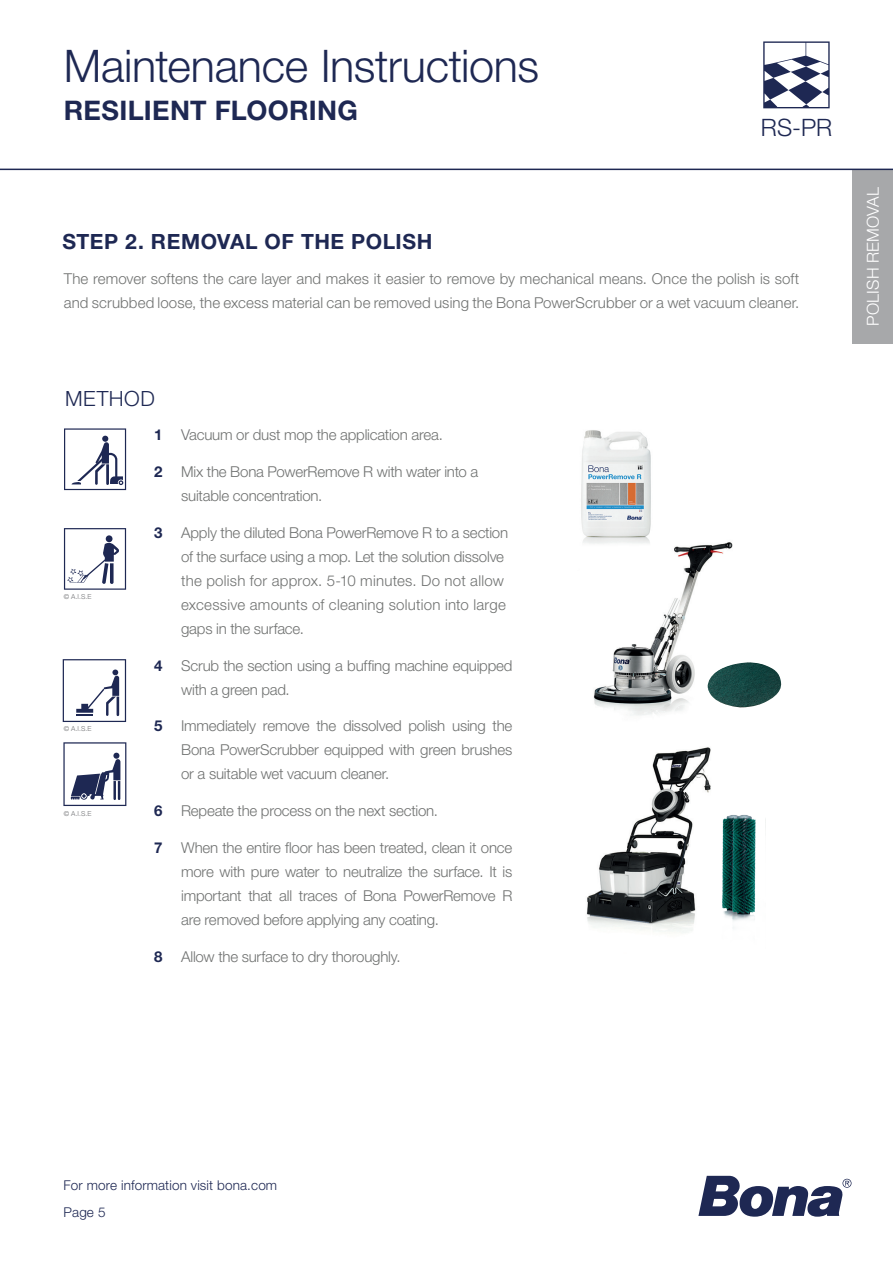
<style>
.page{position:relative;width:893px;height:1263px;background:#fff}
.page>*{position:absolute;margin:0;border:0;box-sizing:border-box;transform-origin:0 0}
.t1{font:300 45px "Helvetica Neue LT Std";letter-spacing:-.01em;color:#1e2853}
.t2{font:700 27px "Helvetica Neue LT Std";letter-spacing:.01em;color:#1e2853}
.t3{font:300 24px "Helvetica Neue LT Std";color:#1e2853}
.t4{font:700 21px "Helvetica Neue LT Std";letter-spacing:.025em;color:#1e2853}
.t5{font:300 21px "Helvetica Neue LT Std";letter-spacing:.025em;color:#1e2853}
.Headline_Kapitel{font:300 16.5px "Helvetica Neue LT Pro";letter-spacing:.01em;color:#fff}
.t6{font:300 15px/24px "Helvetica Neue LT Std";letter-spacing:-.01em;color:#707271}
.t7{font:300 13.5px "Helvetica Neue LT Std";letter-spacing:.01em;color:#1e2853}
.t8{font:300 6.9px "Helvetica Neue LT Std";color:#6c6d70}
.s1{font-weight:700;color:#1e2853}
.s2{color:#6c6d70}
</style>
<div class="page">
<svg style="left:698px;top:1176px;width:153px;height:41px"></svg>
<div style="left:853px;top:169px;width:40px;height:175px;background:#a7a8aa"></div>
<svg style="left:64px;top:528px;width:62px;height:62px"></svg>
<svg style="left:64px;top:428px;width:62px;height:62px"></svg>
<hr style="left:0;top:169px;width:893px;height:1px;background:#1e2853">
<img style="left:586px;top:747px;width:125px;height:186px">
<img style="left:593px;top:542px;width:140px;height:174px">
<svg style="left:63px;top:742px;width:63px;height:64px"></svg>
<svg style="left:63px;top:659px;width:63px;height:63px"></svg>
<svg style="left:763px;top:41px;width:67px;height:67px"></svg>
<img style="left:722px;top:815px;width:34px;height:113px">
<img style="left:708px;top:662px;width:73px;height:45px">
<img style="left:581px;top:430px;width:72px;height:141px">
<p class="t1" style="left:64px;top:39px;width:477px">Maintenance Instructions</p>
<p class="t2" style="left:64px;top:93px;width:296px">RESILIENT FLOORING</p>
<p class="t4" style="left:62px;top:228px;width:372px">STEP 2. REMOVAL OF THE POLISH</p>
<p class="t3" style="left:761px;top:113px;width:73px">RS-PR</p>
<p class="t6" style="left:64px;top:266px;width:737px">The remover softens the care layer and makes it easier to remove by mechanical means. Once the polish is soft and scrubbed loose, the excess material can be removed using the Bona PowerScrubber or a wet vacuum cleaner.</p>
<p class="t5" style="left:65px;top:386px;width:91px">METHOD</p>
<p class="t8" style="left:64px;top:592px;width:29px">© A.I.S.E</p>
<p class="t8" style="left:64px;top:724px;width:29px">© A.I.S.E</p>
<p class="t8" style="left:64px;top:809px;width:29px">© A.I.S.E</p>
<p class="t6" style="left:154px;top:423px;width:290px"><span class="s1">1</span> <span class="s2">V</span>acuum or dust mop the application area.</p>
<p class="t6" style="left:181px;top:459px;width:299px;text-indent:-27px"><span class="s1">2</span> Mix the Bona PowerRemove R with water into a suitable concentration.</p>
<p class="t6" style="left:181px;top:520px;width:329px;text-indent:-27px"><span class="s1">3</span> Apply the diluted Bona PowerRemove R to a section of the surface using a mop. Let the solution dissolve the polish for approx. 5-10 minutes. Do not allow excessive amounts of cleaning solution into large gaps in the surface.</p>
<p class="t6" style="left:181px;top:653px;width:333px;text-indent:-27px"><span class="s1">4</span> Scrub the section using a buffing machine equipped with a green pad.</p>
<p class="t6" style="left:181px;top:714px;width:333px;text-align:justify;text-indent:-27px"><span class="s1">5</span> Immediately remove the dissolved polish using the Bona PowerScrubber equipped with green brushes or a suitable wet vacuum cleaner.</p>
<p class="t6" style="left:154px;top:798px;width:285px"><span class="s1">6</span> Repeate the process on the next section.</p>
<p class="t6" style="left:181px;top:835px;width:333px;text-align:justify;text-indent:-27px"><span class="s1">7</span> When the entire floor has been treated, clean it once more with pure water to neutralize the surface. It is important that all traces of Bona PowerRemove R are removed before applying any coating.</p>
<p class="t6" style="left:154px;top:944px;width:248px"><span class="s1">8</span> Allow the surface to dry thoroughly.</p>
<p class="Headline_Kapitel" style="left:863px;top:326px;width:140px;rotate:-90deg">POLISH REMOVAL</p>
<p class="t7" style="left:64px;top:1177px;width:215px">For more information visit bona.com</p>
<p class="t7" style="left:64px;top:1203px;width:43px">Page 5</p>
</div>
